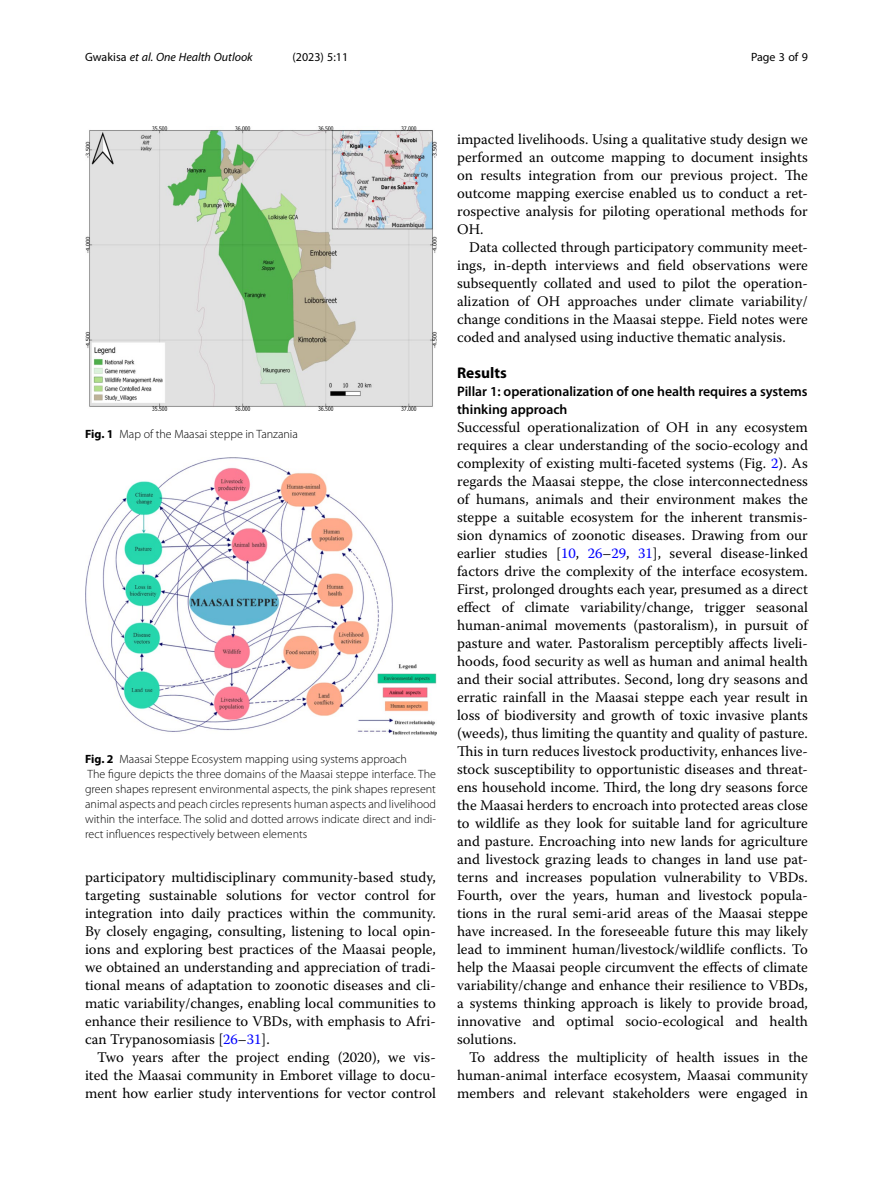
<style>
.page{position:relative;width:893px;height:1191px;background:#fff}
.page>*{position:absolute;margin:0;border:0;box-sizing:border-box;transform-origin:0 0}
.Head_1{font:700 15.45px "Myriad Pro";color:#000}
.Body_Text{font:14.7px/18px "Warnock Pro";color:#000;text-align:justify}
.Body_Text_Indent{font:14.7px/18px "Warnock Pro";color:#000;text-align:justify}
.Head_2_After_1{font:600 13.8px/18px "Myriad Pro";color:#000}
.Figure_Caption{font:300 12px/15px "Myriad Pro";color:#000;text-align:justify}
.t1{font:italic 12px "Myriad Pro";color:#000}
.t2{font:12px "Myriad Pro";color:#000}
.s1{font-style:normal}
.s2{font-weight:700}
.s3{color:#00f}
</style>
<div class="page">
<img style="left:85px;top:457px;width:351px;height:279px">
<img style="left:85px;top:126px;width:351px;height:284px">
<p class="t1" style="left:85px;top:50px;width:169px"><span class="s1">Gwakisa</span> et al. One Health Outlook</p>
<p class="t2" style="left:293px;top:50px;width:57px">(2023) 5:11</p>
<p class="t2" style="left:751px;top:50px;width:58px">Page 3 of 9</p>
<p class="Figure_Caption" style="left:85px;top:426px;width:214px"><span class="s2">Fig. 1</span> Map of the Maasai steppe in Tanzania</p>
<p class="Figure_Caption" style="left:85px;top:751px;width:323px"><span class="s2">Fig. 2</span> Maasai Steppe Ecosystem mapping using systems approach</p>
<p class="Figure_Caption" style="left:85px;top:766px;width:352px">The figure depicts the three domains of the Maasai steppe interface. The green shapes represent environmental aspects, the pink shapes represent animal aspects and peach circles represents human aspects and livelihood within the interface. The solid and dotted arrows indicate direct and indi&shy;rect influences respectively between elements</p>
<p class="Body_Text" style="left:85px;top:868px;width:352px">participatory multidisciplinary community-based study, targeting sustainable solutions for vector control for integration into daily practices within the community.<br>By closely engaging, consulting, listening to local opin&shy;ions and exploring best practices of the Maasai people, we obtained an understanding and appreciation of tradi&shy;tional means of adaptation to zoonotic diseases and cli&shy;matic variability/changes, enabling local communities to enhance their resilience to VBDs, with emphasis to Afri&shy;can Trypanosomiasis [<span class="s3">26</span>–<span class="s3">31</span>].</p>
<p class="Body_Text_Indent" style="left:85px;top:1048px;width:352px;text-indent:12px">Two years after the project ending (2020), we vis&shy;ited the Maasai community in Emboret village to docu&shy;ment how earlier study interventions for vector control</p>
<p class="Body_Text_Indent" style="left:457px;top:130px;width:352px">impacted livelihoods. Using a qualitative study design we performed an outcome mapping to document insights on results integration from our previous project. The outcome mapping exercise enabled us to conduct a ret&shy;rospective analysis for piloting operational methods for OH.</p>
<p class="Body_Text_Indent" style="left:457px;top:238px;width:352px;text-indent:12px">Data collected through participatory community meet&shy;ings, in-depth interviews and field observations were subsequently collated and used to pilot the operation&shy;alization of OH approaches under climate variability/ change conditions in the Maasai steppe. Field notes were coded and analysed using inductive thematic analysis.</p>
<p class="Head_1" style="left:457px;top:363px;width:51px">Results</p>
<p class="Head_2_After_1" style="left:457px;top:382px;width:352px">Pillar 1: operationalization of one health requires a systems thinking approach</p>
<p class="Body_Text" style="left:457px;top:418px;width:352px">Successful operationalization of OH in any ecosystem requires a clear understanding of the socio-ecology and complexity of existing multi-faceted systems (Fig. <span class="s3">2</span>). As regards the Maasai steppe, the close interconnectedness of humans, animals and their environment makes the steppe a suitable ecosystem for the inherent transmis&shy;sion dynamics of zoonotic diseases. Drawing from our earlier studies [<span class="s3">10</span>, <span class="s3">26</span>–<span class="s3">29</span>, <span class="s3">31</span>], several disease-linked factors drive the complexity of the interface ecosystem.<br>First, prolonged droughts each year, presumed as a direct effect of climate variability/change, trigger seasonal human-animal movements (pastoralism), in pursuit of pasture and water. Pastoralism perceptibly affects liveli&shy;hoods, food security as well as human and animal health and their social attributes. Second, long dry seasons and erratic rainfall in the Maasai steppe each year result in loss of biodiversity and growth of toxic invasive plants (weeds), thus limiting the quantity and quality of pasture.<br>This in turn reduces livestock productivity, enhances live&shy;stock susceptibility to opportunistic diseases and threat&shy;ens household income. Third, the long dry seasons force the Maasai herders to encroach into protected areas close to wildlife as they look for suitable land for agriculture and pasture. Encroaching into new lands for agriculture and livestock grazing leads to changes in land use pat&shy;terns and increases population vulnerability to VBDs.<br>Fourth, over the years, human and livestock popula&shy;tions in the rural semi-arid areas of the Maasai steppe have increased. In the foreseeable future this may likely lead to imminent human/livestock/wildlife conflicts. To help the Maasai people circumvent the effects of climate variability/change and enhance their resilience to VBDs, a systems thinking approach is likely to provide broad, innovative and optimal socio-ecological and health solutions.</p>
<p class="Body_Text_Indent" style="left:457px;top:1048px;width:352px;text-indent:12px">To address the multiplicity of health issues in the human-animal interface ecosystem, Maasai community members and relevant stakeholders were engaged in</p>
</div>
